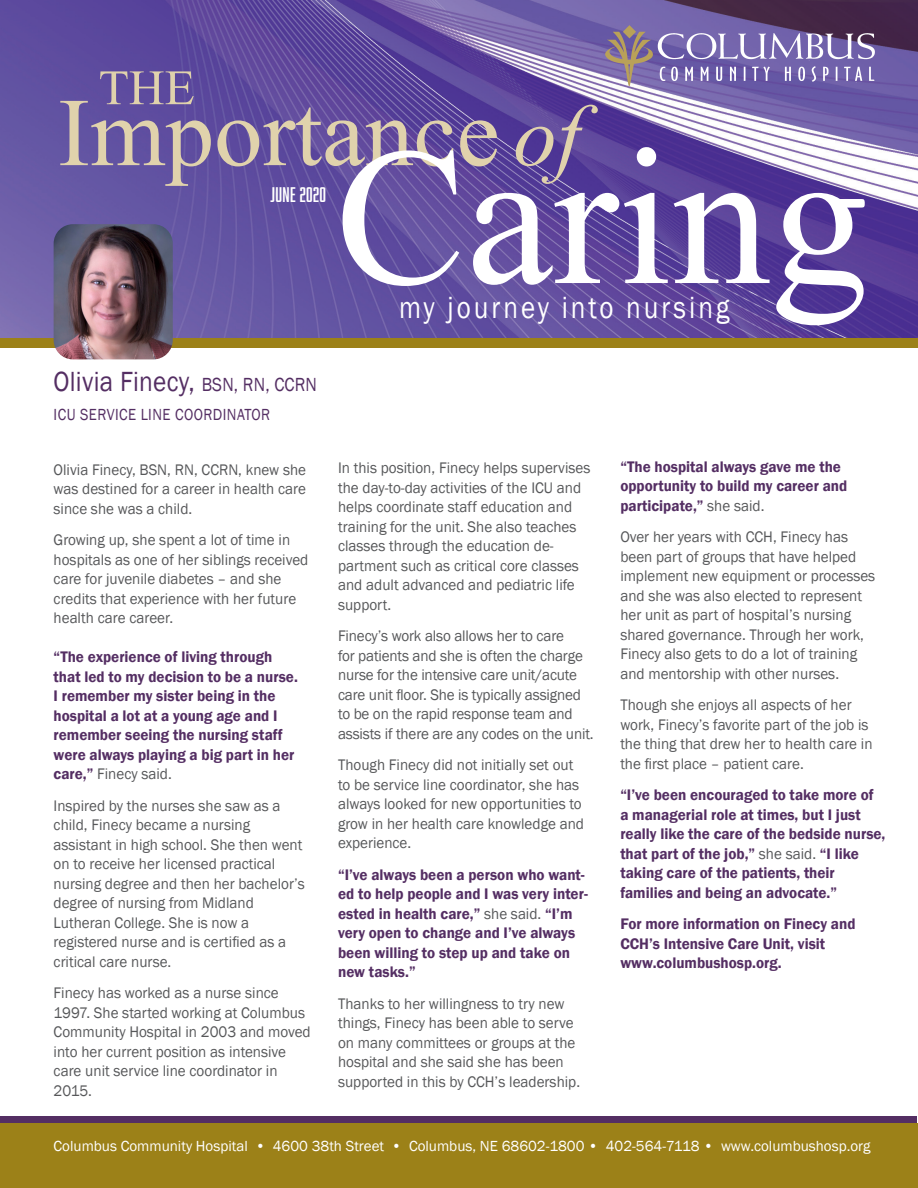
<style>
.page{position:relative;width:918px;height:1188px;background:#fff}
.page>*{position:absolute;margin:0;border:0;box-sizing:border-box;transform-origin:0 0}
.t1{font:31.5px "Franklin Gothic";letter-spacing:.11em;color:#fff;scale:.86 1}
.t2{font:28.5px "Franklin Gothic";letter-spacing:.01em;color:#542e63;scale:.89 1}
.t3{font:19.5px "Abolition Round";letter-spacing:.02em;color:#fff}
.t4{font:16.5px "Franklin Gothic";letter-spacing:.03em;color:#542e63;scale:.89 1}
.t5{font:15.75px/19.5px "Franklin Gothic";color:#57585a;scale:.96 1}
.t6{font:600 15.75px/19.5px "Franklin Gothic";color:#542e63;scale:.96 1}
.t7{font:15px "Franklin Gothic";color:#fff}
.s1{font-size:19.5px}
.s2{font-weight:400;color:#57585a}
</style>
<div class="page">
<svg style="left:1px;top:1117px;width:916px;height:7px;background:#5e3958"></svg>
<div style="left:0;top:338px;width:918px;height:10px;background:#9c8118"></div>
<img style="left:0;top:0;width:918px;height:338px">
<img style="left:656px;top:27px;width:218px;height:59px">
<img style="left:605px;top:26px;width:47px;height:59px">
<div style="left:0;top:1124px;width:918px;height:64px;background:#9c8118"></div>
<svg style="left:60px;top:101px;width:538px;height:85px;background:#7866a1"></svg>
<svg style="left:100px;top:71px;width:94px;height:33px;background:#8171a1"></svg>
<svg style="left:343px;top:147px;width:522px;height:178px"></svg>
<img style="left:54px;top:224px;width:119px;height:135px">
<p class="t3" style="left:271px;top:183px;width:57px">JUNE 2020</p>
<p class="t2" style="left:54px;top:363px;width:297px">Olivia Finecy, <span class="s1">BSN, RN, CCRN</span></p>
<p class="t4" style="left:54px;top:404px;width:245px">ICU SERVICE LINE COORDINATOR</p>
<p class="t5" style="left:54px;top:460px;width:265px;text-align:justify">Olivia Finecy, BSN, RN, CCRN, knew she was destined for a career in health care since she was a child.</p>
<p class="t5" style="left:54px;top:530px;width:267px">Growing up, she spent a lot of time in hospitals as one of her siblings received care for juvenile diabetes – and she credits that experience with her future health care career.</p>
<p class="t6" style="left:54px;top:647px;width:256px">“The experience of living through that led to my decision to be a nurse.<br>I remember my sister being in the hospital a lot at a young age and I remember seeing the nursing staff were always playing a big part in her care,” <span class="s2">Finecy said.</span></p>
<p class="t5" style="left:54px;top:796px;width:263px">Inspired by the nurses she saw as a child, Finecy became a nursing assistant in high school. She then went on to receive her licensed practical nursing degree and then her bachelor’s degree of nursing from Midland Lutheran College. She is now a registered nurse and is certified as a critical care nurse.</p>
<p class="t5" style="left:54px;top:983px;width:269px">Finecy has worked as a nurse since<br>1997. She started working at Columbus<br>Community Hospital in 2003 and moved into her current position as intensive care unit service line coordinator in<br>2015.</p>
<p class="t1" style="left:399px;top:288px;width:385px">my journey into nursing</p>
<p class="t5" style="left:338px;top:459px;width:264px">In this position, Finecy helps supervises the day-to-day activities of the ICU and helps coordinate staff education and training for the unit. She also teaches classes through the education de&shy;partment such as critical core classes and adult advanced and pediatric life support.</p>
<p class="t5" style="left:338px;top:627px;width:268px">Finecy’s work also allows her to care<br>for patients and she is often the charge nurse for the intensive care unit/acute care unit floor. She is typically assigned to be on the rapid response team and assists if there are any codes on the unit.</p>
<p class="t5" style="left:338px;top:756px;width:258px">Though Finecy did not initially set out to be service line coordinator, she has always looked for new opportunities to grow in her health care knowledge and experience.</p>
<p class="t6" style="left:338px;top:865px;width:262px">“I’ve always been a person who want&shy;ed to help people and I was very inter&shy;ested in health care,” <span class="s2">she said.</span> “I’m very open to change and I’ve always been willing to step up and take on new tasks.”</p>
<p class="t5" style="left:338px;top:994px;width:254px">Thanks to her willingness to try new things, Finecy has been able to serve on many committees or groups at the hospital and she said she has been supported in this by CCH’s leadership.</p>
<p class="t6" style="left:620px;top:457px;width:238px">“The hospital always gave me the opportunity to build my career and participate,” <span class="s2">she said.</span></p>
<p class="t5" style="left:620px;top:528px;width:267px">Over her years with CCH, Finecy has been part of groups that have helped implement new equipment or processes and she was also elected to represent her unit as part of hospital’s nursing shared governance. Through her work, Finecy also gets to do a lot of training and mentorship with other nurses.</p>
<p class="t5" style="left:620px;top:696px;width:264px">Though she enjoys all aspects of her work, Finecy’s favorite part of the job is the thing that drew her to health care in the first place – patient care.</p>
<p class="t6" style="left:620px;top:785px;width:278px">“I’ve been encouraged to take more of a managerial role at times, but I just really like the care of the bedside nurse, that part of the job,” <span class="s2">she said.</span> “I like taking care of the patients, their families and being an advocate.”</p>
<p class="t6" style="left:620px;top:914px;width:247px">For more information on Finecy and<br>CCH’s Intensive Care Unit, visit www.columbushosp.org.</p>
<p class="t7" style="left:54px;top:1136px;width:818px">Columbus Community Hospital • 4600 38th Street • Columbus, NE 68602-1800 • 402-564-7118 • www.columbushosp.org</p>
</div>
